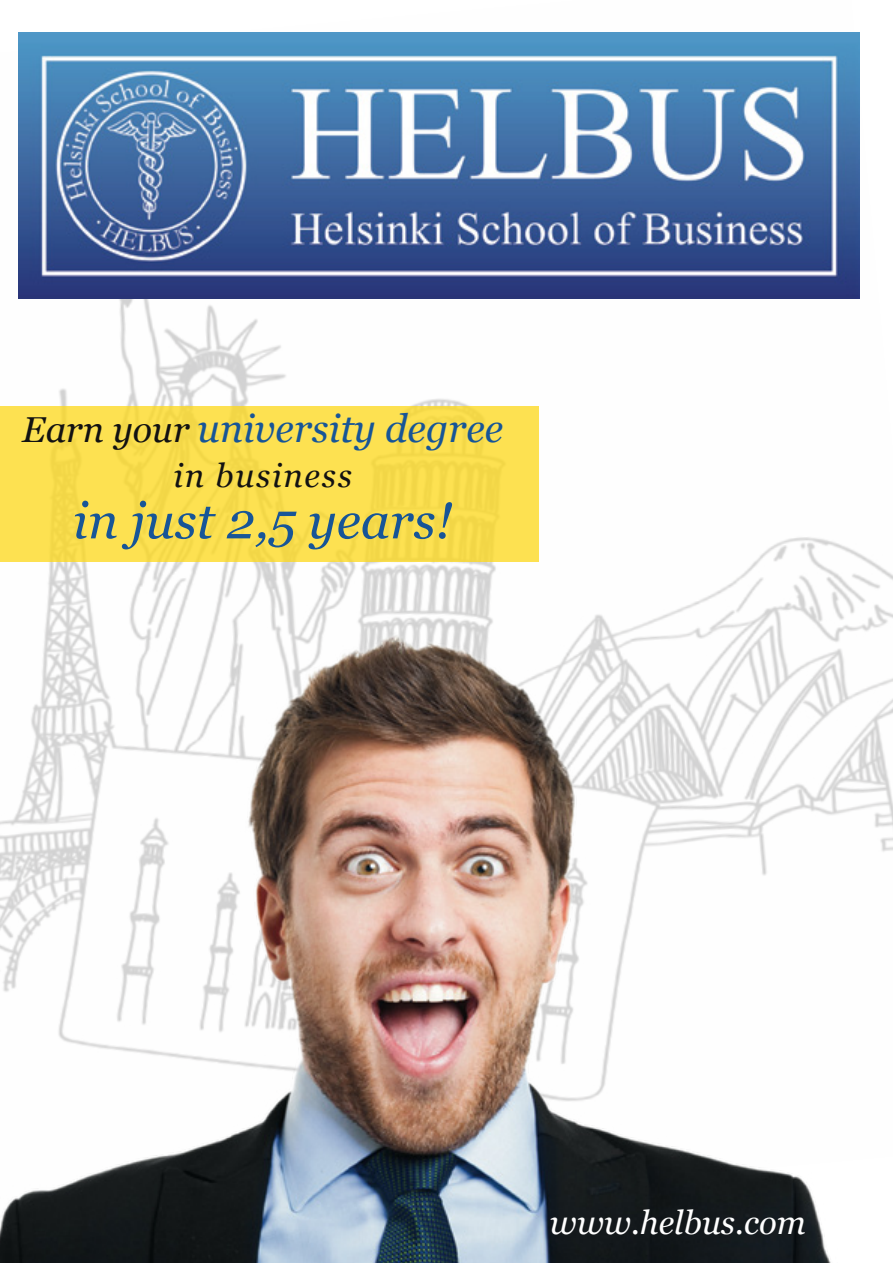
<style>
.page{position:relative;width:893px;height:1263px;background:#fff}
.page>*{position:absolute;margin:0;border:0;box-sizing:border-box;transform-origin:0 0}
.väliotsikot{font:italic 51px "Georgia";color:#175597}
.väliotsikot-2{font:italic 39px "Georgia";color:#175597}
.väliotsikot-3{font:italic 33px "Georgia";color:#fff}
.väliotsikot-4{font:italic 33px "Georgia";letter-spacing:.05em;color:#121212}
.s1{font-size:36px;color:#121212}
</style>
<div class="page">
<img style="left:18px;top:32px;width:875px;height:820px">
<img style="left:0;top:631px;width:837px;height:632px">
<img style="left:18px;top:33px;width:841px;height:266px">
<div style="left:0;top:406px;width:538px;height:156px;background:#fde151"></div>
<p class="väliotsikot-2" style="left:22px;top:404px;width:482px"><span class="s1">Earn your</span> university degree</p>
<p class="väliotsikot-4" style="left:173px;top:455px;width:180px">in business</p>
<p class="väliotsikot" style="left:73px;top:489px;width:381px">in just 2,5 years!</p>
<p class="väliotsikot-3" style="left:550px;top:1202px;width:257px">www.helbus.com</p>
</div>
